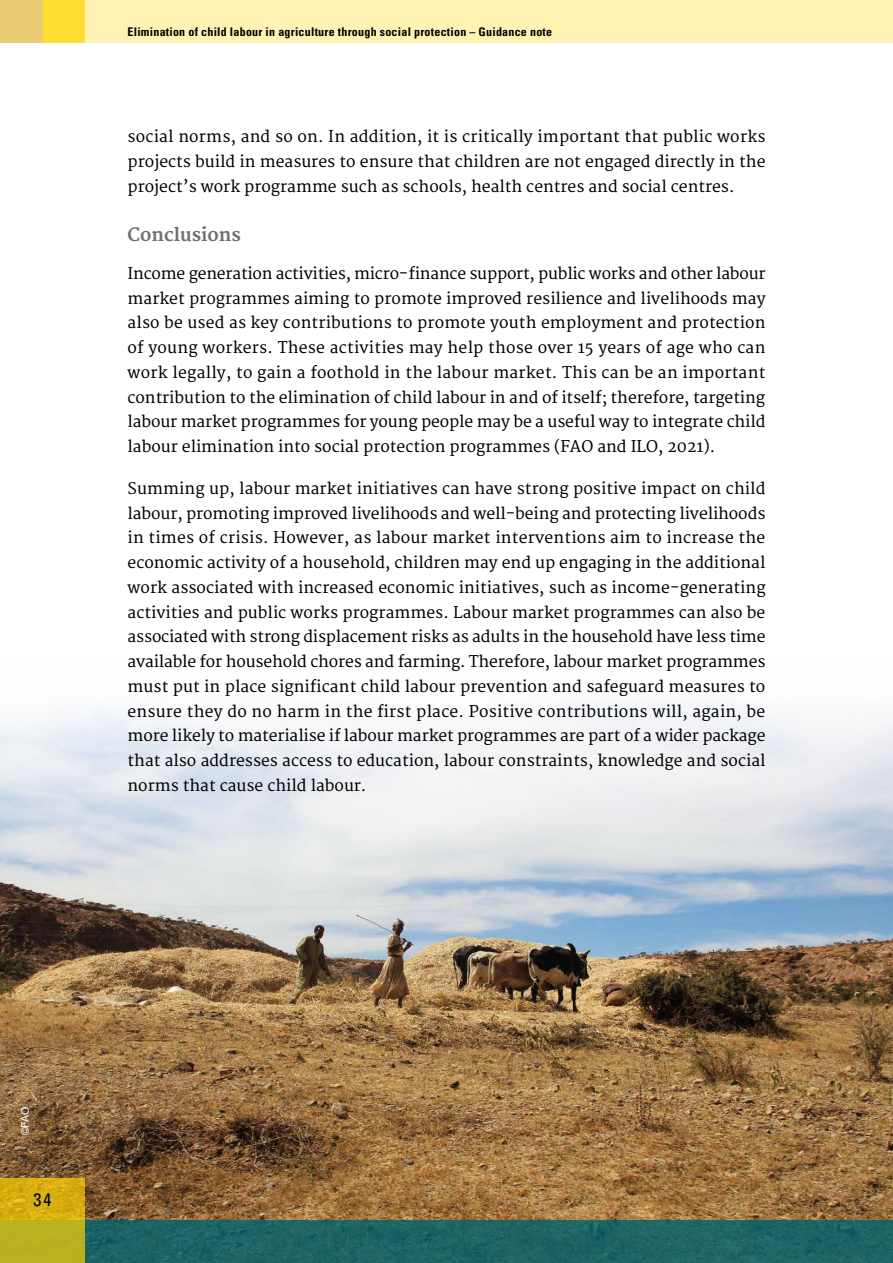
<style>
.page{position:relative;width:893px;height:1263px;background:#fff}
.page>*{position:absolute;margin:0;border:0;box-sizing:border-box;transform-origin:0 0}
.t1{font:700 18px "Merriweather";color:#706f6f}
.t2{font:condensed 18px "Univers LT Std";color:#000}
.t3{font:15.75px/24.8px "Merriweather";color:#000;text-align:justify}
.t4{font:700 condensed 12px "Univers LT Std";letter-spacing:.02em;color:#000}
.t5{font:10.5px "Arial";color:#fff}
</style>
<div class="page">
<div style="left:43px;top:0;width:42px;height:43px;background:#fd3"></div>
<div style="left:0;top:0;width:43px;height:43px;background:#e9cc74"></div>
<div style="left:85px;top:0;width:808px;height:43px;background:#fff2b3"></div>
<img style="left:0;top:702px;width:893px;height:518px">
<div style="left:0;top:1220px;width:893px;height:43px;background:#1e6365"></div>
<svg style="left:0;top:1178px;width:85px;height:85px;background:#c7af16"></svg>
<p class="t4" style="left:128px;top:24px;width:426px">Elimination of child labour in agriculture through social protection – Guidance note</p>
<p class="t3" style="left:128px;top:125px;width:639px">social norms, and so on. In addition, it is critically important that public works projects build in measures to ensure that children are not engaged directly in the project’s work programme such as schools, health centres and social centres.</p>
<p class="t1" style="left:128px;top:224px;width:115px">Conclusions</p>
<p class="t3" style="left:128px;top:262px;width:639px">Income generation activities, micro-finance support, public works and other labour market programmes aiming to promote improved resilience and livelihoods may also be used as key contributions to promote youth employment and protection of young workers. These activities may help those over 15 years of age who can work legally, to gain a foothold in the labour market. This can be an important contribution to the elimination of child labour in and of itself; therefore, targeting labour market programmes for young people may be a useful way to integrate child labour elimination into social protection programmes (FAO and ILO, 2021).</p>
<p class="t3" style="left:128px;top:476px;width:639px">Summing up, labour market initiatives can have strong positive impact on child labour, promoting improved livelihoods and well-being and protecting livelihoods in times of crisis. However, as labour market interventions aim to increase the economic activity of a household, children may end up engaging in the additional work associated with increased economic initiatives, such as income-generating activities and public works programmes. Labour market programmes can also be associated with strong displacement risks as adults in the household have less time available for household chores and farming. Therefore, labour market programmes must put in place significant child labour prevention and safeguard measures to ensure they do no harm in the first place. Positive contributions will, again, be more likely to materialise if labour market programmes are part of a wider package that also addresses access to education, labour constraints, knowledge and social norms that cause child labour.</p>
<p class="t5" style="left:18px;top:1135px;width:30px;rotate:-90deg">©FAO</p>
<p class="t2" style="left:34px;top:1188px;width:19px">34</p>
</div>
